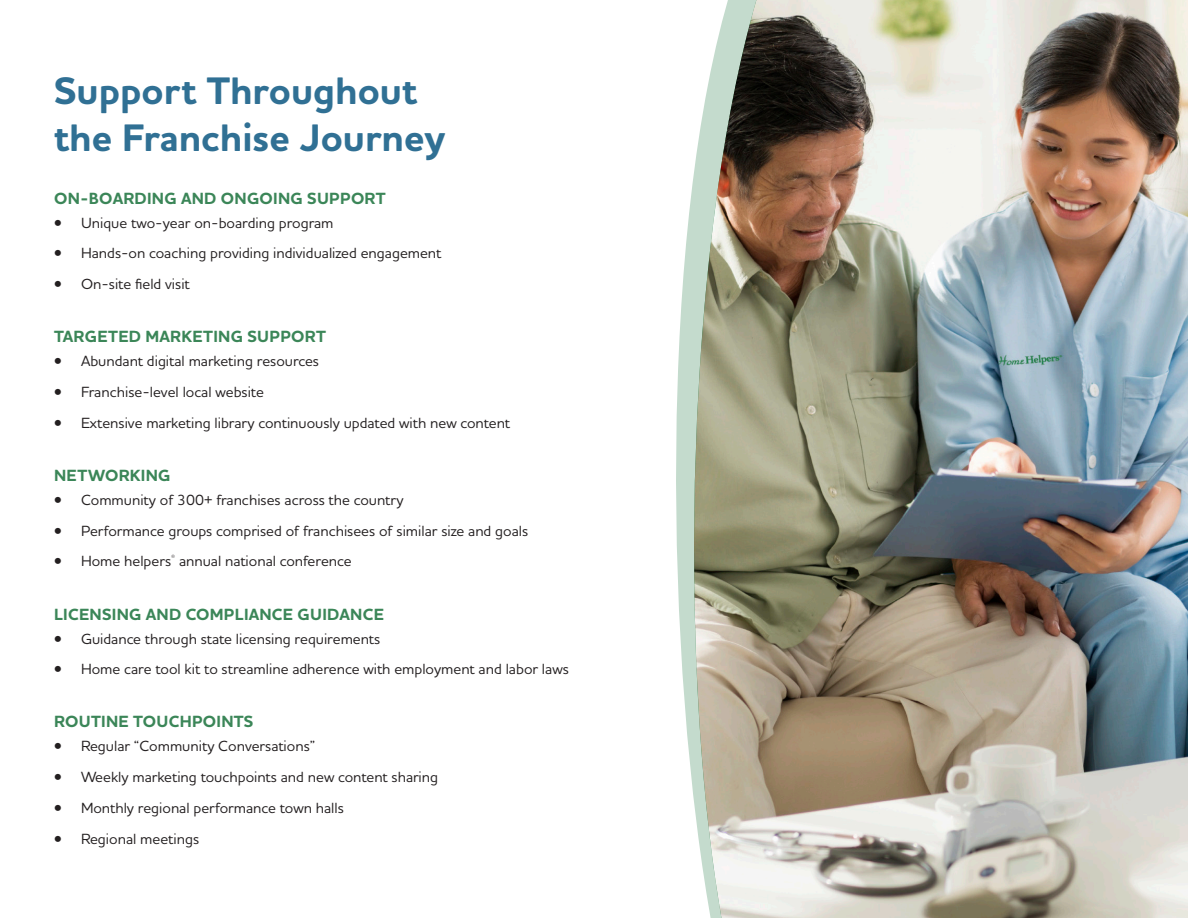
<style>
.page{position:relative;width:1188px;height:918px;background:#fff}
.page>*{position:absolute;margin:0;border:0;box-sizing:border-box;transform-origin:0 0}
.t1{font:700 39px "Mllrsf Houschka Pro";color:#307094}
.t2{font:700 16.5px "Mllrsf Houschka Pro";letter-spacing:.015em;color:#3b8658}
.t3{font:500 15px "Vmgggb Houschka Pro";color:#231f20}
</style>
<div class="page">
<svg style="left:676px;top:190px;width:16px;height:592px;fill:#c4dbcd"></svg>
<img style="left:692px;top:0;width:496px;height:918px">
<p class="t1" style="left:54px;top:65px;width:365px">Support Throughout</p>
<p class="t1" style="left:54px;top:112px;width:393px">the Franchise Journey</p>
<p class="t2" style="left:54px;top:187px;width:333px">ON-BOARDING AND ONGOING SUPPORT</p>
<p class="t3" style="left:54px;top:213px;width:281px">• Unique two-year on-boarding program</p>
<p class="t3" style="left:54px;top:244px;width:389px">• Hands-on coaching providing individualized engagement</p>
<p class="t3" style="left:54px;top:274px;width:137px">• On-site field visit</p>
<p class="t2" style="left:54px;top:326px;width:273px">TARGETED MARKETING SUPPORT</p>
<p class="t3" style="left:54px;top:352px;width:267px">• Abundant digital marketing resources</p>
<p class="t3" style="left:54px;top:382px;width:211px">• Franchise-level local website</p>
<p class="t3" style="left:54px;top:413px;width:458px">• Extensive marketing library continuously updated with new content</p>
<p class="t2" style="left:54px;top:465px;width:118px">NETWORKING</p>
<p class="t3" style="left:54px;top:490px;width:351px">• Community of 300+ franchises across the country</p>
<p class="t3" style="left:54px;top:521px;width:476px">• Performance groups comprised of franchisees of similar size and goals</p>
<p class="t3" style="left:54px;top:552px;width:299px">• Home helpers<sup>®</sup> annual national conference</p>
<p class="t2" style="left:54px;top:603px;width:331px">LICENSING AND COMPLIANCE GUIDANCE</p>
<p class="t3" style="left:54px;top:629px;width:328px">• Guidance through state licensing requirements</p>
<p class="t3" style="left:54px;top:660px;width:516px">• Home care tool kit to streamline adherence with employment and labor laws</p>
<p class="t2" style="left:54px;top:711px;width:201px">ROUTINE TOUCHPOINTS</p>
<p class="t3" style="left:54px;top:737px;width:263px">• Regular “Community Conversations”</p>
<p class="t3" style="left:54px;top:767px;width:386px">• Weekly marketing touchpoints and new content sharing</p>
<p class="t3" style="left:54px;top:798px;width:291px">• Monthly regional performance town halls</p>
<p class="t3" style="left:54px;top:829px;width:147px">• Regional meetings</p>
</div>
